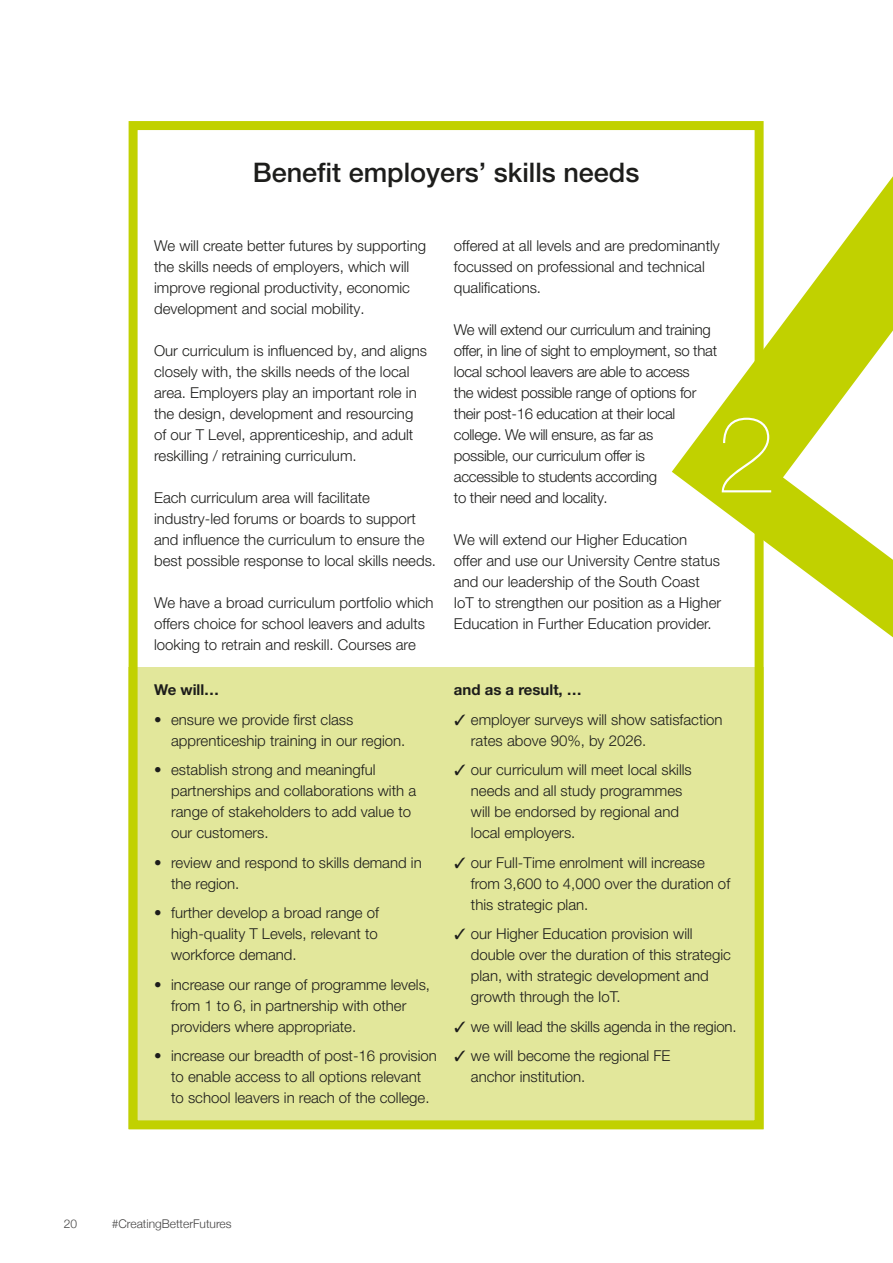
<style>
.page{position:relative;width:893px;height:1263px;background:#fff}
.page>*{position:absolute;margin:0;border:0;box-sizing:border-box;transform-origin:0 0}
.t1{font:200 108px "Helvetica Neue LT Pro";color:#fff}
.t2{font:500 27px "Helvetica Neue LT Pro";color:#1d1d1b}
.t3{font:300 15px/21px "Helvetica Neue LT Pro";color:#1d1d1b}
.t4{font:300 15px/21px "Helvetica Neue LT Pro";letter-spacing:-.02em;color:#1d1d1b}
.t5{font:700 15px "Helvetica Neue LT Pro";color:#1d1d1b}
.t6{font:300 12px "Helvetica Neue";color:#454444}
</style>
<div class="page">
<div style="left:129px;top:668px;width:635px;height:461px;background:#e2e79b"></div>
<div style="left:129px;top:121px;width:635px;height:1008px;border:9px solid #c1d100"></div>
<svg style="left:672px;top:176px;width:221px;height:461px"></svg>
<h2 class="t2" style="left:253px;top:156px;width:388px">Benefit employers’ skills needs</h2>
<p class="t3" style="left:154px;top:235px;width:274px">We will create better futures by supporting the skills needs of employers, which will improve regional productivity, economic development and social mobility.</p>
<p class="t3" style="left:154px;top:340px;width:274px">Our curriculum is influenced by, and aligns closely with, the skills needs of the local area. Employers play an important role in the design, development and resourcing of our T Level, apprenticeship, and adult reskilling / retraining curriculum.</p>
<p class="t3" style="left:154px;top:487px;width:283px">Each curriculum area will facilitate industry‑led forums or boards to support and influence the curriculum to ensure the best possible response to local skills needs.</p>
<p class="t3" style="left:154px;top:592px;width:281px">We have a broad curriculum portfolio which offers choice for school leavers and adults looking to retrain and reskill. Courses are</p>
<p class="t5" style="left:154px;top:681px;width:67px">We will…</p>
<p class="t3" style="left:171px;top:709px;width:236px;text-indent:-17px">• ensure we provide first class apprenticeship training in our region.</p>
<p class="t3" style="left:171px;top:759px;width:247px;text-indent:-17px">• establish strong and meaningful partnerships and collaborations with a range of stakeholders to add value to our customers.</p>
<p class="t3" style="left:171px;top:852px;width:252px;text-indent:-17px">• review and respond to skills demand in the region.</p>
<p class="t3" style="left:171px;top:902px;width:209px;text-align:justify;text-indent:-17px">• further develop a broad range of high‑quality T Levels, relevant to workforce demand.</p>
<p class="t3" style="left:171px;top:974px;width:261px;text-indent:-17px">• increase our range of programme levels, from 1 to 6, in partnership with other providers where appropriate.</p>
<p class="t3" style="left:171px;top:1045px;width:267px;text-indent:-17px">• increase our breadth of post-16 provision to enable access to all options relevant to school leavers in reach of the college.</p>
<p class="t3" style="left:454px;top:235px;width:267px">offered at all levels and are predominantly focussed on professional and technical qualifications.</p>
<p class="t4" style="left:454px;top:319px;width:265px">We will extend our curriculum and training offer, in line of sight to employment, so that local school leavers are able to access<br>the widest possible range of options for their post-16 education at their local college. We will ensure, as far as<br>possible, our curriculum offer is<br>accessible to students according<br>to their need and locality.</p>
<p class="t3" style="left:454px;top:529px;width:269px">We will extend our Higher Education<br>offer and use our University Centre status and our leadership of the South Coast IoT to strengthen our position as a Higher Education in Further Education provider.</p>
<h1 class="t1" style="left:716px;top:391px;width:62px">2</h1>
<p class="t5" style="left:454px;top:681px;width:130px">and as a result, …</p>
<p class="t3" style="left:471px;top:709px;width:253px">employer surveys will show satisfaction rates above 90%, by 2026.</p>
<p class="t3" style="left:471px;top:759px;width:222px">our curriculum will meet local skills needs and all study programmes will be endorsed by regional and local employers.</p>
<p class="t3" style="left:471px;top:852px;width:261px">our Full-Time enrolment will increase from 3,600 to 4,000 over the duration of this strategic plan.</p>
<p class="t3" style="left:471px;top:923px;width:262px">our Higher Education provision will double over the duration of this strategic plan, with strategic development and growth through the IoT.</p>
<p class="t3" style="left:471px;top:1011px;width:267px;line-height:29.5px">we will lead the skills agenda in the region. we will become the regional FE</p>
<p class="t3" style="left:471px;top:1066px;width:116px">anchor institution.</p>
<p class="t6" style="left:64px;top:1214px;width:15px">20</p>
<p class="t6" style="left:112px;top:1214px;width:121px">#CreatingBetterFutures</p>
</div>
